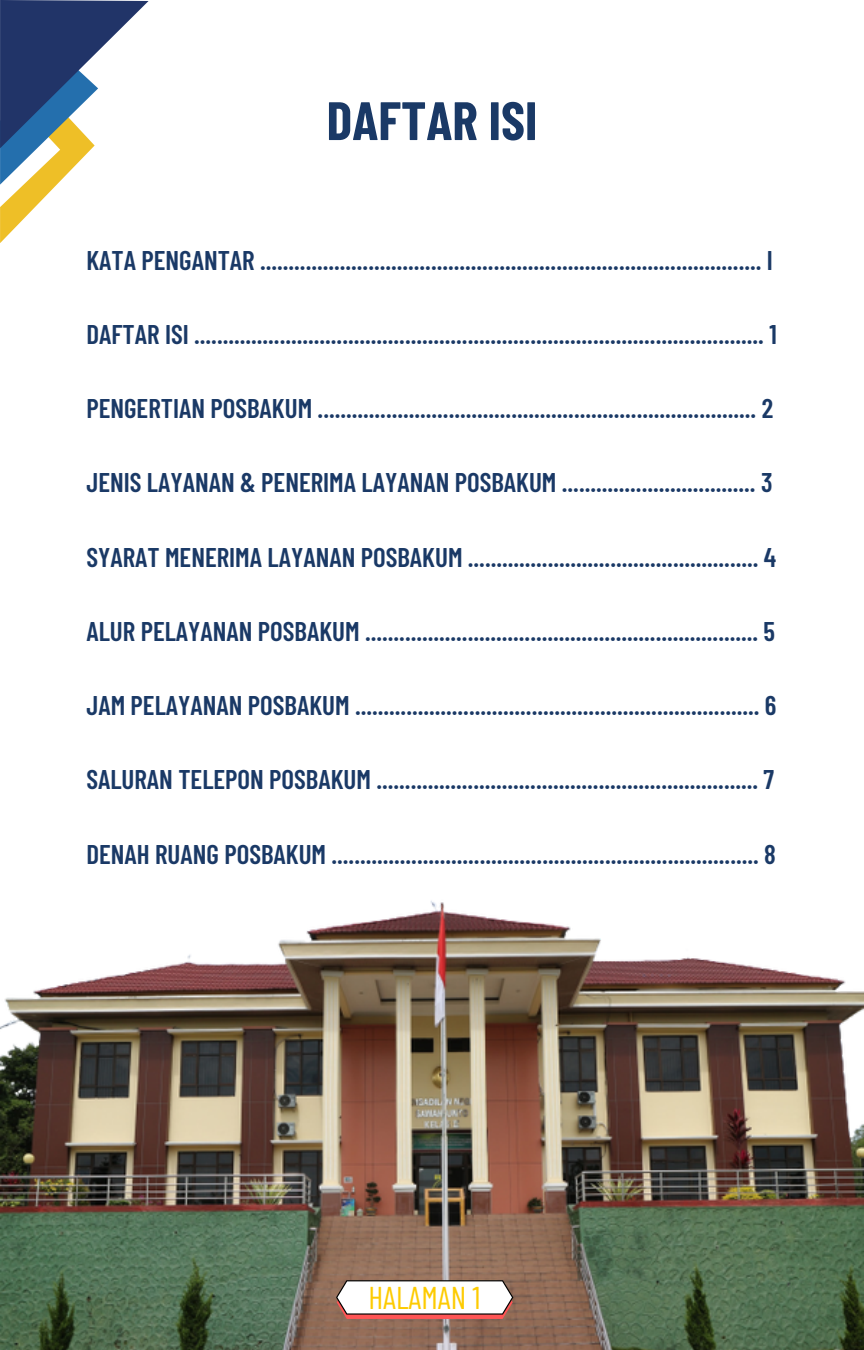
<style>
.page{position:relative;width:864px;height:1350px;background:#fff}
.page>*{position:absolute;margin:0;border:0;box-sizing:border-box;transform-origin:0 0}
.t1{font:700 54px "Barlow Condensed";color:#1a3966}
.t2{font:31.5px "Barlow Condensed";color:#fdcb02}
.t3{font:600 27px "Barlow Condensed";color:#1a3966}
</style>
<div class="page">
<img style="left:0;top:900px;width:864px;height:450px">
<svg style="left:336px;top:1280px;width:177px;height:39px"></svg>
<svg style="left:0;top:0;width:148px;height:243px"></svg>
<h1 class="t1" style="left:327px;top:86px;width:212px">DAFTAR ISI</h1>
<p class="t3" style="left:86px;top:243px;width:688px">KATA PENGANTAR ........................................................................................ I</p>
<p class="t3" style="left:86px;top:317px;width:692px">DAFTAR ISI .................................................................................................... 1</p>
<p class="t3" style="left:86px;top:391px;width:688px">PENGERTIAN POSBAKUM ............................................................................. 2</p>
<p class="t3" style="left:86px;top:465px;width:688px">JENIS LAYANAN &amp; PENERIMA LAYANAN POSBAKUM .................................. 3</p>
<p class="t3" style="left:86px;top:540px;width:691px">SYARAT MENERIMA LAYANAN POSBAKUM ................................................... 4</p>
<p class="t3" style="left:86px;top:614px;width:690px">ALUR PELAYANAN POSBAKUM ..................................................................... 5</p>
<p class="t3" style="left:86px;top:688px;width:692px">JAM PELAYANAN POSBAKUM ....................................................................... 6</p>
<p class="t3" style="left:86px;top:762px;width:689px">SALURAN TELEPON POSBAKUM ................................................................... 7</p>
<p class="t3" style="left:86px;top:837px;width:691px">DENAH RUANG POSBAKUM ........................................................................... 8</p>
<p class="t2" style="left:368px;top:1278px;width:114px">HALAMAN 1</p>
</div>
